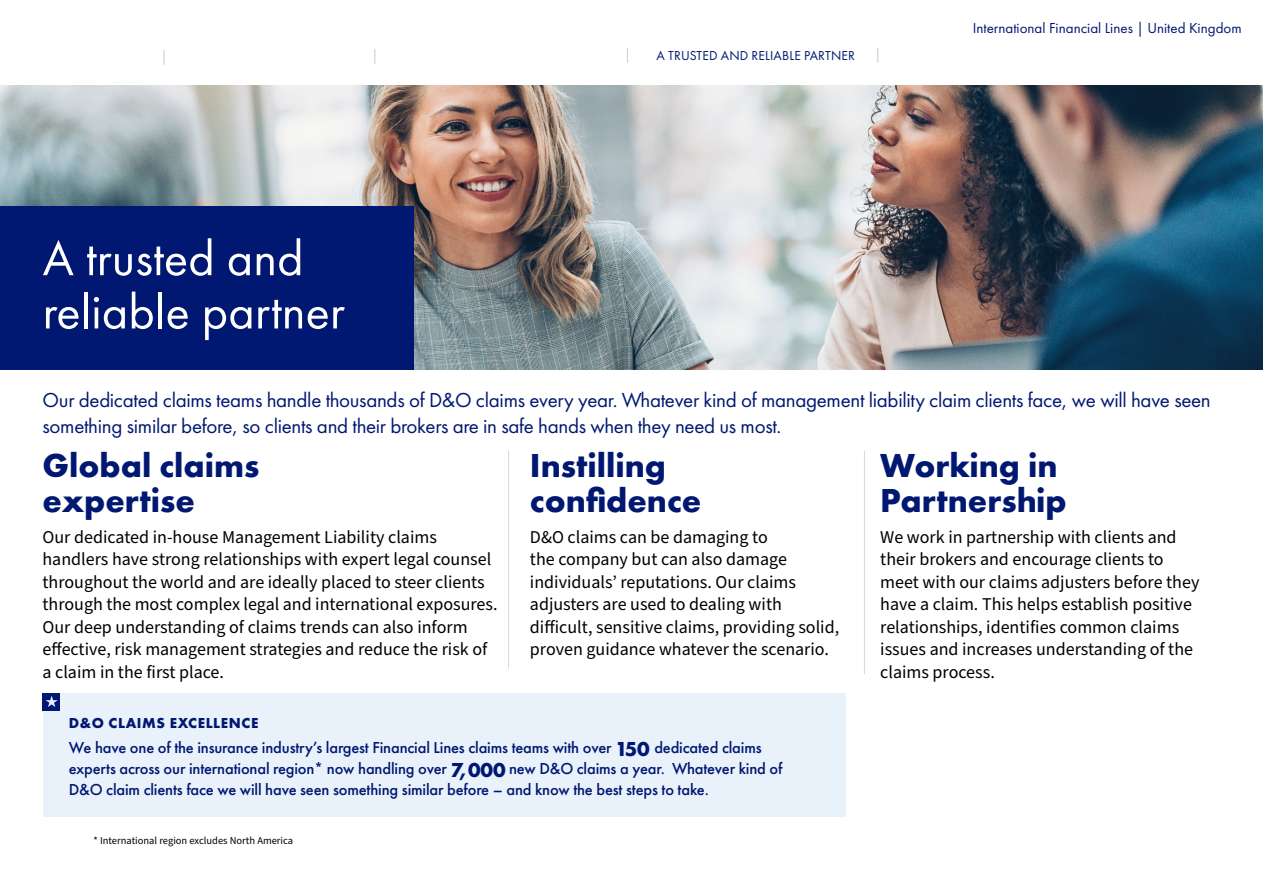
<style>
.page{position:relative;width:1263px;height:893px;background:#fff}
.page>*{position:absolute;margin:0;border:0;box-sizing:border-box;transform-origin:0 0}
.claims_head_h1{font:50.55px/53.2px "Futura PT";color:#fff}
.partner_h2{font:700 34.5px/34.5px "Futura PT";color:#001871}
.page_intro{font:21px/25.5px "Futura PT";letter-spacing:-.015em;color:#001871}
.partner_body{font:18px/22.5px "Source Sans Pro";color:#000}
.pullbox_p{font:500 16.5px/21px "Futura PT";letter-spacing:-.01em;color:#001871}
.t1{font:15px "Futura PT";color:#001871}
.pull_box_h2{font:700 15px "Futura PT";letter-spacing:.04em;color:#001871}
.nav_off{font:13.5px "Futura PT";letter-spacing:.01em;color:#001871}
.asterix{font:10.5px "Source Sans Pro";color:#000}
.s1{font-weight:700;font-size:21px}
</style>
<div class="page">
<div style="left:43px;top:694px;width:802px;height:123px;background:#e9f1fb"></div>
<div style="left:43px;top:693px;width:17px;height:18px;background:#001871"></div>
<svg style="left:46px;top:695px;width:12px;height:12px"></svg>
<img style="left:0;top:85px;width:1263px;height:285px">
<div style="left:0;top:206px;width:413px;height:164px;background:#001871"></div>
<svg style="left:163px;top:50px;width:2px;height:15px"></svg>
<hr style="left:508px;top:451px;width:1px;height:217px;background:#d8d8d8">
<hr style="left:864px;top:451px;width:1px;height:223px;background:#d8d8d8">
<svg style="left:374px;top:49px;width:1px;height:15px"></svg>
<svg style="left:627px;top:48px;width:1px;height:15px"></svg>
<svg style="left:877px;top:48px;width:1px;height:15px"></svg>
<h1 class="claims_head_h1" style="left:43px;top:231px;width:304px">A trusted and reliable partner</h1>
<p class="nav_off" style="left:656px;top:48px;width:200px">A TRUSTED AND RELIABLE PARTNER</p>
<p class="t1" style="left:973px;top:19px;width:270px">International Financial Lines | United Kingdom</p>
<p class="page_intro" style="left:43px;top:387px;width:1170px">Our dedicated claims teams handle thousands of D&amp;O claims every year. Whatever kind of management liability claim clients face, we will have seen something similar before, so clients and their brokers are in safe hands when they need us most.</p>
<h2 class="partner_h2" style="left:43px;top:447px;width:218px">Global claims expertise</h2>
<p class="partner_body" style="left:43px;top:526px;width:456px">Our dedicated in-house Management Liability claims handlers have strong relationships with expert legal counsel throughout the world and are ideally placed to steer clients through the most complex legal and international exposures.<br>Our deep understanding of claims trends can also inform effective, risk management strategies and reduce the risk of a claim in the first place.</p>
<h2 class="partner_h2" style="left:530px;top:447px;width:173px">Instilling confidence</h2>
<p class="partner_body" style="left:530px;top:526px;width:311px">D&amp;O claims can be damaging to<br>the company but can also damage individuals’ reputations. Our claims adjusters are used to dealing with difficult, sensitive claims, providing solid, proven guidance whatever the scenario.</p>
<h2 class="partner_h2" style="left:880px;top:447px;width:188px">Working in<br>Partnership</h2>
<p class="partner_body" style="left:880px;top:526px;width:321px">We work in partnership with clients and their brokers and encourage clients to meet with our claims adjusters before they have a claim. This helps establish positive relationships, identifies common claims issues and increases understanding of the claims process.</p>
<h2 class="pull_box_h2" style="left:69px;top:713px;width:191px">D&amp;O CLAIMS EXCELLENCE</h2>
<p class="pullbox_p" style="left:69px;top:737px;width:715px">We have one of the insurance industry’s largest Financial Lines claims teams with over <span class="s1">150</span> dedicated claims experts across our international region* now handling over <span class="s1">7,000</span> new D&amp;O claims a year. Whatever kind of<br>D&amp;O claim clients face we will have seen something similar before – and know the best steps to take.</p>
<p class="asterix" style="left:94px;top:834px;width:201px">* International region excludes North America</p>
</div>
